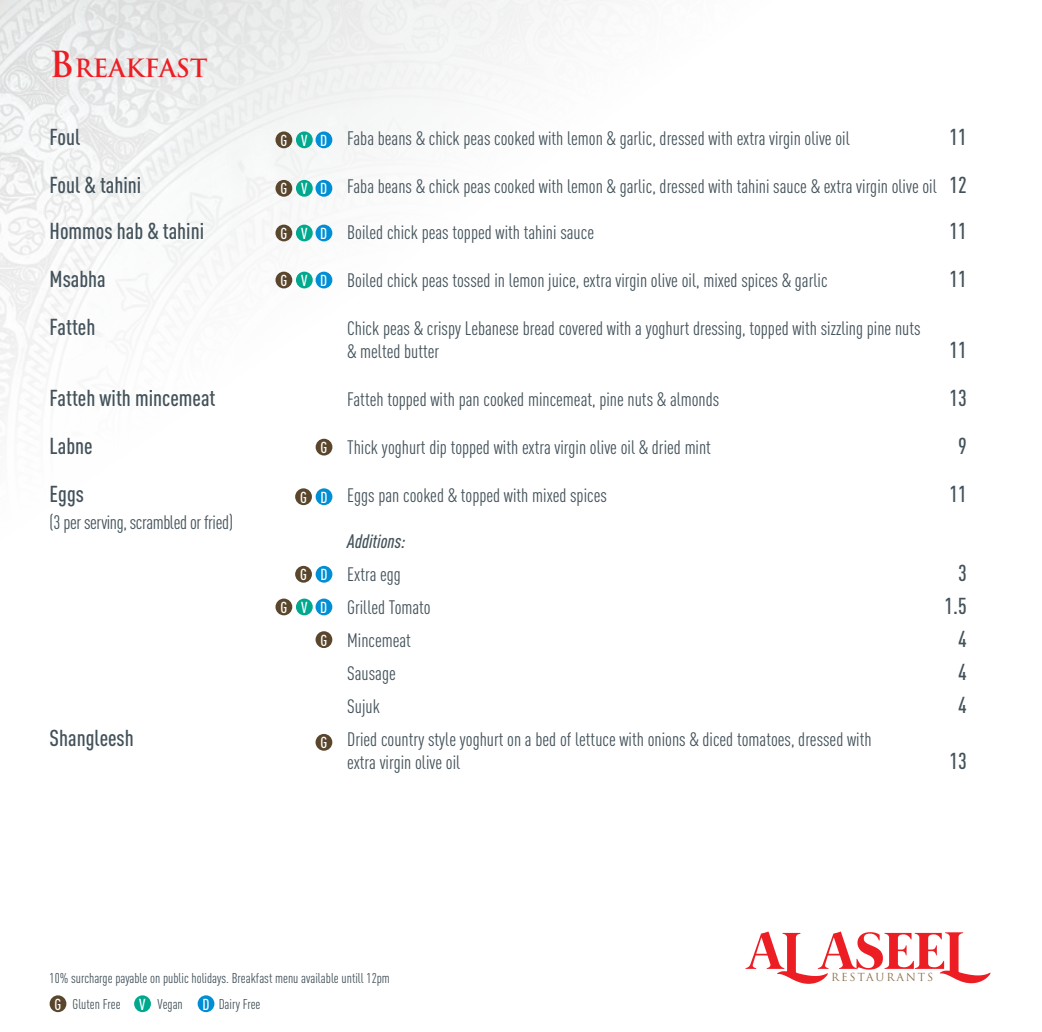
<style>
.page{position:relative;width:1042px;height:1032px;background:#fff}
.page>*{position:absolute;margin:0;border:0;box-sizing:border-box;transform-origin:0 0}
.t1{font:700 24.5px "Trajan";color:#ed1d24}
.t2{font:500 condensed 22.75px "DINOT";color:#43525a}
.t3{font:condensed 19.25px/23.1px "DINOT";color:#43525a}
.t4{font:condensed 19.25px "DINOT";letter-spacing:-.02em;color:#43525a}
.t5{font:italic 500 condensed 19.25px "DINOT";color:#43525a}
.t6{font:500 condensed 15.75px "DINOT";letter-spacing:.85em;color:#fff}
.t7{font:condensed 14px "DINOT";color:#43525a}
.t8{font:10.85px "Trajan Pro 3";letter-spacing:.17em;color:#8b6e4a}
.s1{font-size:35px}
.s2{font-weight:500;font-size:22.75px}
.s3{font-weight:500;font-size:15.75px;color:#fff}
</style>
<div class="page">
<svg style="left:0;top:0;width:603px;height:506px"></svg>
<svg style="left:745px;top:931px;width:245px;height:53px"></svg>
<div style="left:315px;top:131px;width:17px;height:17px;background:#008fd5;border-radius:50%"></div>
<div style="left:275px;top:131px;width:17px;height:17px;background:#59462c;border-radius:50%"></div>
<div style="left:296px;top:131px;width:17px;height:17px;background:#00a88e;border-radius:50%"></div>
<div style="left:315px;top:180px;width:17px;height:17px;background:#008fd5;border-radius:50%"></div>
<div style="left:275px;top:180px;width:17px;height:17px;background:#59462c;border-radius:50%"></div>
<div style="left:296px;top:180px;width:17px;height:17px;background:#00a88e;border-radius:50%"></div>
<div style="left:315px;top:272px;width:17px;height:16px;background:#008fd5;border-radius:50%"></div>
<div style="left:275px;top:272px;width:17px;height:16px;background:#59462c;border-radius:50%"></div>
<div style="left:296px;top:272px;width:17px;height:16px;background:#00a88e;border-radius:50%"></div>
<div style="left:315px;top:225px;width:17px;height:16px;background:#008fd5;border-radius:50%"></div>
<div style="left:275px;top:225px;width:17px;height:16px;background:#59462c;border-radius:50%"></div>
<div style="left:296px;top:225px;width:17px;height:16px;background:#00a88e;border-radius:50%"></div>
<div style="left:315px;top:598px;width:17px;height:17px;background:#008fd5;border-radius:50%"></div>
<div style="left:275px;top:598px;width:17px;height:17px;background:#59462c;border-radius:50%"></div>
<div style="left:296px;top:598px;width:17px;height:17px;background:#00a88e;border-radius:50%"></div>
<div style="left:316px;top:439px;width:16px;height:16px;background:#59462c;border-radius:50%"></div>
<div style="left:315px;top:631px;width:17px;height:17px;background:#59462c;border-radius:50%"></div>
<div style="left:315px;top:734px;width:17px;height:17px;background:#59462c;border-radius:50%"></div>
<div style="left:50px;top:995px;width:16px;height:17px;background:#59462c;border-radius:50%"></div>
<div style="left:134px;top:995px;width:17px;height:17px;background:#00a88e;border-radius:50%"></div>
<div style="left:198px;top:995px;width:16px;height:17px;background:#008fd5;border-radius:50%"></div>
<div style="left:316px;top:488px;width:16px;height:17px;background:#008fd5;border-radius:50%"></div>
<div style="left:295px;top:488px;width:17px;height:17px;background:#59462c;border-radius:50%"></div>
<div style="left:316px;top:566px;width:16px;height:17px;background:#008fd5;border-radius:50%"></div>
<div style="left:295px;top:566px;width:17px;height:17px;background:#59462c;border-radius:50%"></div>
<p class="t1" style="left:50px;top:53px;width:160px"><span class="s1">B</span>REAKFAST</p>
<p class="t2" style="left:50px;top:124px;width:32px">Foul</p>
<p class="t3" style="left:347px;top:127px;width:504px">Faba beans &amp; chick peas cooked with lemon &amp; garlic, dressed with extra virgin olive oil</p>
<p class="t2" style="left:949px;top:124px;width:19px">11</p>
<p class="t2" style="left:50px;top:171px;width:93px">Foul &amp; tahini</p>
<p class="t3" style="left:347px;top:175px;width:621px">Faba beans &amp; chick peas cooked with lemon &amp; garlic, dressed with tahini sauce &amp; extra virgin olive oil <span class="s2">12</span></p>
<p class="t2" style="left:50px;top:218px;width:156px">Hommos hab &amp; tahini</p>
<p class="t3" style="left:347px;top:221px;width:248px">Boiled chick peas topped with tahini sauce</p>
<p class="t2" style="left:949px;top:218px;width:19px">11</p>
<p class="t2" style="left:50px;top:266px;width:58px">Msabha</p>
<p class="t3" style="left:347px;top:269px;width:482px">Boiled chick peas tossed in lemon juice, extra virgin olive oil, mixed spices &amp; garlic</p>
<p class="t2" style="left:949px;top:266px;width:19px">11</p>
<p class="t2" style="left:50px;top:313px;width:47px">Fatteh</p>
<p class="t3" style="left:347px;top:317px;width:575px">Chick peas &amp; crispy Lebanese bread covered with a yoghurt dressing, topped with sizzling pine nuts &amp; melted butter</p>
<p class="t6" style="left:280px;top:131px;width:48px">GVD</p>
<p class="t6" style="left:280px;top:179px;width:48px">GVD</p>
<p class="t6" style="left:280px;top:224px;width:48px">GVD</p>
<p class="t6" style="left:280px;top:271px;width:48px">GVD</p>
<p class="t2" style="left:949px;top:337px;width:19px">11</p>
<p class="t2" style="left:50px;top:384px;width:167px">Fatteh with mincemeat</p>
<p class="t3" style="left:347px;top:388px;width:374px">Fatteh topped with pan cooked mincemeat, pine nuts &amp; almonds</p>
<p class="t2" style="left:949px;top:384px;width:19px">13</p>
<p class="t2" style="left:50px;top:432px;width:44px">Labne</p>
<p class="t3" style="left:347px;top:436px;width:365px">Thick yoghurt dip topped with extra virgin olive oil &amp; dried mint</p>
<p class="t2" style="left:958px;top:432px;width:10px">9</p>
<p class="t2" style="left:50px;top:480px;width:36px">Eggs</p>
<p class="t3" style="left:347px;top:483px;width:261px">Eggs pan cooked &amp; topped with mixed spices</p>
<p class="t2" style="left:949px;top:480px;width:19px">11</p>
<p class="t4" style="left:50px;top:511px;width:185px">(3 per serving, scrambled or fried)</p>
<p class="t5" style="left:347px;top:530px;width:60px">Additions:</p>
<p class="t3" style="left:347px;top:563px;width:55px">Extra egg</p>
<p class="t2" style="left:958px;top:559px;width:10px">3</p>
<p class="t3" style="left:347px;top:596px;width:85px">Grilled Tomato</p>
<p class="t2" style="left:944px;top:593px;width:24px">1.5</p>
<p class="t3" style="left:347px;top:629px;width:65px">Mincemeat</p>
<p class="t2" style="left:958px;top:626px;width:10px">4</p>
<p class="t3" style="left:347px;top:662px;width:50px">Sausage</p>
<p class="t2" style="left:958px;top:659px;width:10px">4</p>
<p class="t3" style="left:347px;top:695px;width:34px">Sujuk</p>
<p class="t2" style="left:958px;top:692px;width:10px">4</p>
<p class="t2" style="left:50px;top:725px;width:86px">Shangleesh</p>
<p class="t3" style="left:347px;top:728px;width:526px">Dried country style yoghurt on a bed of lettuce with onions &amp; diced tomatoes, dressed with extra virgin olive oil</p>
<p class="t6" style="left:320px;top:438px;width:8px">G</p>
<p class="t6" style="left:300px;top:488px;width:29px">G D</p>
<p class="t6" style="left:300px;top:565px;width:29px">G D</p>
<p class="t6" style="left:280px;top:598px;width:48px">GVD</p>
<p class="t6" style="left:320px;top:631px;width:8px">G</p>
<p class="t6" style="left:320px;top:733px;width:8px">G</p>
<p class="t2" style="left:949px;top:748px;width:19px">13</p>
<p class="t7" style="left:50px;top:970px;width:342px">10% surcharge payable on public holidays. Breakfast menu available untill 12pm</p>
<p class="t8" style="left:831px;top:970px;width:104px">RESTAURANTS</p>
<p class="t7" style="left:54px;top:995px;width:220px"><span class="s3">G</span> Gluten Free <span class="s3">V</span> Vegan <span class="s3">D</span> Dairy Free <span class="s3">D</span></p>
</div>
